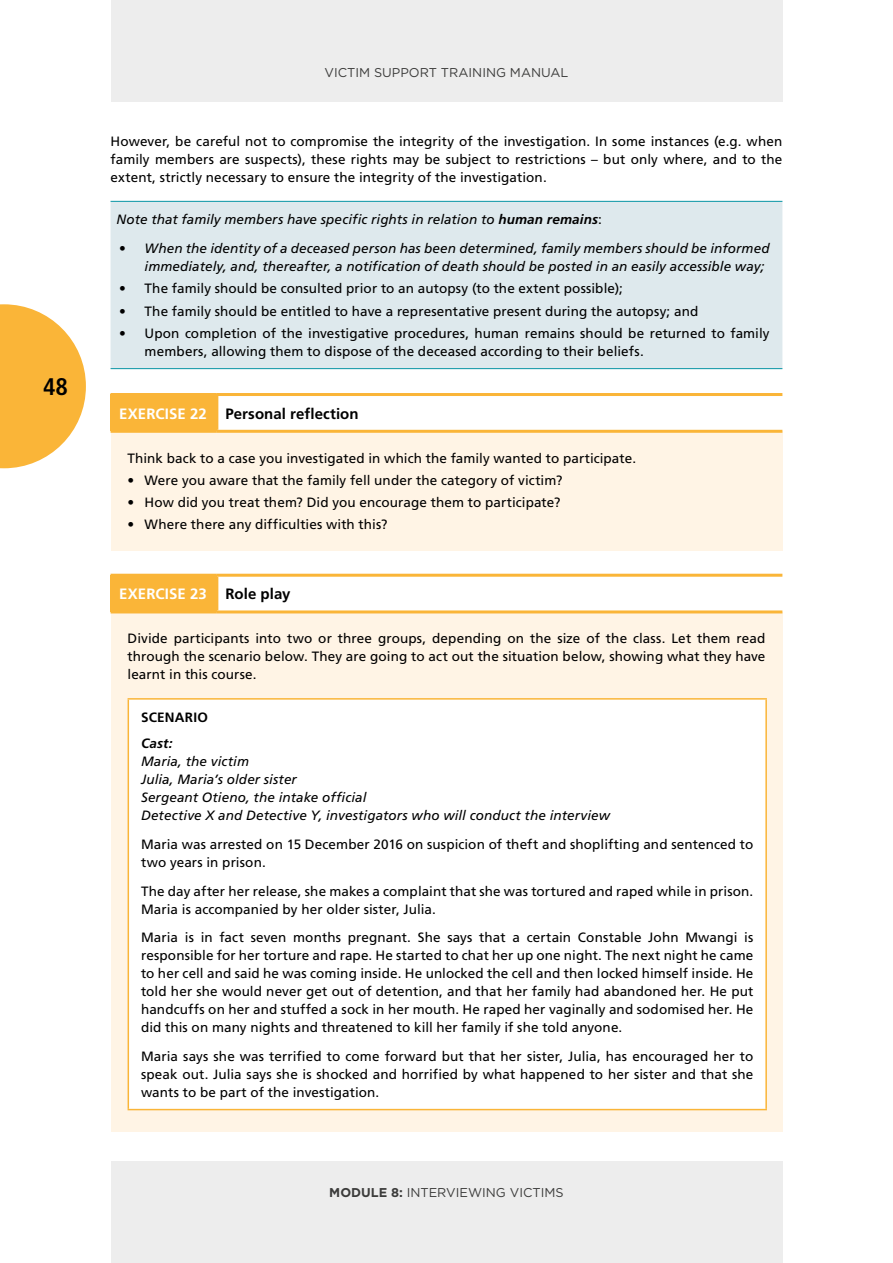
<style>
.page{position:relative;width:893px;height:1263px;background:#fff}
.page>*{position:absolute;margin:0;border:0;box-sizing:border-box;transform-origin:0 0}
.t1{font:700 condensed 24px "Frutiger LT Std";color:#000}
.t2{font:700 15px "Frutiger LT Std";letter-spacing:.005em;color:#000}
.t3{font:700 15px "Frutiger LT Std";letter-spacing:.005em;color:#fff}
.t4{font:13.5px/18px "Frutiger LT Std";letter-spacing:.005em;color:#000;text-align:justify}
.t5{font:italic 13.5px/18px "Frutiger LT Std";letter-spacing:.01em;color:#000}
.t6{font:700 13.5px "Frutiger LT Std";letter-spacing:.02em;color:#000}
.t7{font:italic 700 13.5px "Frutiger LT Std";color:#000}
.t8{font:12.75px "Gotham";color:#3c3c3b}
.s1{font-weight:700}
.s2{font-style:normal}
.s3{color:#fff}
.s4{color:#000}
</style>
<div class="page">
<div style="left:111px;top:1161px;width:671px;height:102px;background:#ededed"></div>
<svg style="left:0;top:304px;width:86px;height:164px"></svg>
<div style="left:111px;top:0;width:671px;height:102px;background:#ededed"></div>
<div style="left:111px;top:202px;width:671px;height:166px;background:#dee9ed"></div>
<hr style="left:111px;top:201px;width:671px;height:1px;background:#0794a4">
<hr style="left:111px;top:368px;width:671px;height:1px;background:#0794a4">
<div style="left:111px;top:394px;width:106px;height:37px;background:#fab538"></div>
<div style="left:111px;top:431px;width:671px;height:120px;background:#fff4e5"></div>
<hr style="left:111px;top:393px;width:106px;height:3px;background:#fab538">
<hr style="left:215px;top:396px;width:3px;height:34px;background:#fab538">
<hr style="left:217px;top:393px;width:565px;height:3px;background:#fab538">
<hr style="left:111px;top:430px;width:106px;height:3px;background:#fab538">
<hr style="left:217px;top:430px;width:565px;height:3px;background:#fab538">
<div style="left:111px;top:575px;width:106px;height:37px;background:#fab538"></div>
<div style="left:111px;top:612px;width:671px;height:519px;background:#fff4e5"></div>
<hr style="left:111px;top:574px;width:106px;height:3px;background:#fab538">
<hr style="left:215px;top:577px;width:3px;height:33px;background:#fab538">
<hr style="left:217px;top:574px;width:565px;height:3px;background:#fab538">
<hr style="left:111px;top:610px;width:106px;height:3px;background:#fab538">
<hr style="left:217px;top:610px;width:565px;height:3px;background:#fab538">
<div style="left:128px;top:699px;width:638px;height:410px;background:#fff"></div>
<hr style="left:128px;top:698px;width:639px;height:2px;background:#fab538">
<hr style="left:128px;top:700px;width:1px;height:409px;background:#fab538">
<hr style="left:765px;top:700px;width:2px;height:409px;background:#fab538">
<hr style="left:128px;top:1109px;width:639px;height:1px;background:#fab538">
<h1 class="t1" style="left:43px;top:373px;width:26px">48</h1>
<p class="t8" style="left:324px;top:64px;width:245px">VICTIM SUPPORT TRAINING MANUAL</p>
<p class="t4" style="left:111px;top:133px;width:673px">However, be careful not to compromise the integrity of the investigation. In some instances (e.g. when family members are suspects), these rights may be subject to restrictions – but only where, and to the extent, strictly necessary to ensure the integrity of the investigation.</p>
<p class="t5" style="left:117px;top:211px;width:487px">Note that family members have specific rights in relation to <span class="s1">human remains</span><span class="s2">:</span></p>
<p class="t5" style="left:145px;top:239px;width:627px;text-indent:-26px"><span class="s2">•</span> When the identity of a deceased person has been determined, family members should be informed immediately, and, thereafter, a notification of death should be posted in an easily accessible way;</p>
<p class="t4" style="left:119px;top:280px;width:505px">• The family should be consulted prior to an autopsy (to the extent possible);</p>
<p class="t4" style="left:119px;top:302px;width:581px">• The family should be entitled to have a representative present during the autopsy; and</p>
<p class="t4" style="left:145px;top:324px;width:626px;text-indent:-26px">• Upon completion of the investigative procedures, human remains should be returned to family members, allowing them to dispose of the deceased according to their beliefs.</p>
<p class="t2" style="left:119px;top:404px;width:241px"><span class="s3">EXERCISE 22</span> Personal reflection</p>
<p class="t4" style="left:128px;top:449px;width:510px">Think back to a case you investigated in which the family wanted to participate.</p>
<p class="t4" style="left:128px;top:471px;width:436px">• Were you aware that the family fell under the category of victim?</p>
<p class="t4" style="left:128px;top:493px;width:434px">• How did you treat them? Did you encourage them to participate?</p>
<p class="t4" style="left:128px;top:516px;width:261px">• Where there any difficulties with this?</p>
<p class="t3" style="left:119px;top:585px;width:173px">EXERCISE 23 <span class="s4">Role play</span></p>
<p class="t4" style="left:128px;top:630px;width:639px">Divide participants into two or three groups, depending on the size of the class. Let them read through the scenario below. They are going to act out the situation below, showing what they have learnt in this course.</p>
<p class="t6" style="left:141px;top:709px;width:68px">SCENARIO</p>
<p class="t7" style="left:141px;top:736px;width:33px">Cast:</p>
<p class="t5" style="left:141px;top:753px;width:470px">Maria, the victim<br>Julia, Maria’s older sister<br>Sergeant Otieno, the intake official<br>Detective X and Detective Y, investigators who will conduct the interview</p>
<p class="t4" style="left:141px;top:835px;width:614px">Maria was arrested on 15 December 2016 on suspicion of theft and shoplifting and sentenced to two years in prison.</p>
<p class="t4" style="left:141px;top:882px;width:614px">The day after her release, she makes a complaint that she was tortured and raped while in prison.<br>Maria is accompanied by her older sister, Julia.</p>
<p class="t4" style="left:141px;top:928px;width:614px">Maria is in fact seven months pregnant. She says that a certain Constable John Mwangi is responsible for her torture and rape. He started to chat her up one night. The next night he came to her cell and said he was coming inside. He unlocked the cell and then locked himself inside. He told her she would never get out of detention, and that her family had abandoned her. He put handcuffs on her and stuffed a sock in her mouth. He raped her vaginally and sodomised her. He did this on many nights and threatened to kill her family if she told anyone.</p>
<p class="t4" style="left:141px;top:1047px;width:614px">Maria says she was terrified to come forward but that her sister, Julia, has encouraged her to speak out. Julia says she is shocked and horrified by what happened to her sister and that she wants to be part of the investigation.</p>
<p class="t8" style="left:329px;top:1184px;width:236px"><span class="s1">MODULE 8:</span> INTERVIEWING VICTIMS</p>
</div>
